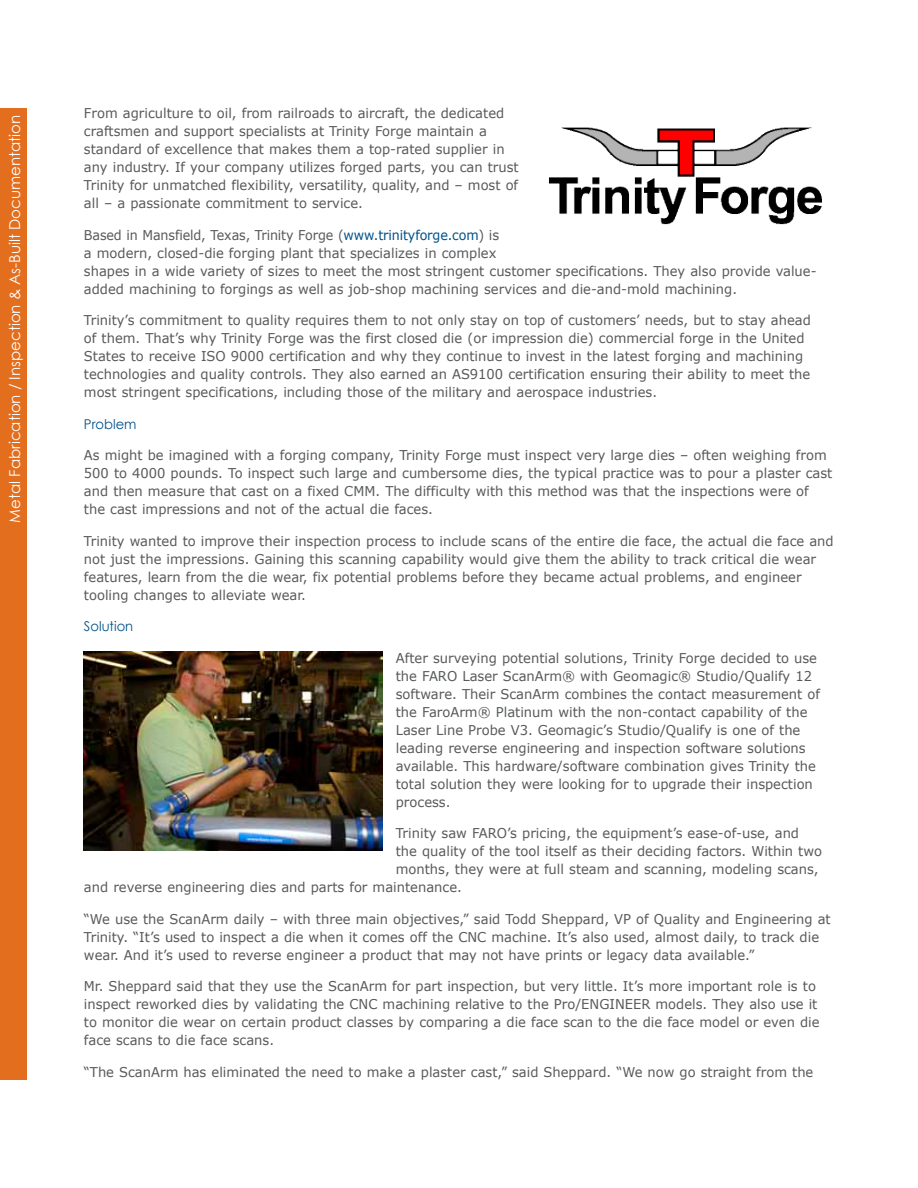
<style>
.page{position:relative;width:918px;height:1188px;background:#fff}
.page>*{position:absolute;margin:0;border:0;box-sizing:border-box;transform-origin:0 0}
.t1{font:15px "Century Gothic";color:#fff}
.t2{font:13.5px/18px "Verdana";color:#57595b}
.t3{font:13.5px/18px "Verdana";color:#57595b;scale:.94 1}
.t4{font:13.5px "Century Gothic";color:#005188}
.s1{color:#005188}
</style>
<div class="page">
<img style="left:84px;top:652px;width:298px;height:198px">
<div style="left:0;top:108px;width:27px;height:972px;background:#e36e1e"></div>
<img style="left:549px;top:127px;width:273px;height:98px">
<p class="t1" style="left:4px;top:523px;width:409px;rotate:-90deg">Metal Fabrication / Inspection &amp; As-Built Documentation</p>
<p class="t2" style="left:84px;top:105px;width:436px">From agriculture to oil, from railroads to aircraft, the dedicated craftsmen and support specialists at Trinity Forge maintain a standard of excellence that makes them a top-rated supplier in any industry. If your company utilizes forged parts, you can trust Trinity for unmatched flexibility, versatility, quality, and – most of all – a passionate commitment to service.</p>
<p class="t3" style="left:84px;top:226px;width:781px">Based in Mansfield, Texas, Trinity Forge (<span class="s1">www.trinityforge.com</span>) is<br>a modern, closed-die forging plant that specializes in complex<br>shapes in a wide variety of sizes to meet the most stringent customer specifications. They also provide value&shy;added machining to forgings as well as job-shop machining services and die-and-mold machining.</p>
<p class="t2" style="left:84px;top:312px;width:728px">Trinity’s commitment to quality requires them to not only stay on top of customers’ needs, but to stay ahead of them. That’s why Trinity Forge was the first closed die (or impression die) commercial forge in the United States to receive ISO 9000 certification and why they continue to invest in the latest forging and machining technologies and quality controls. They also earned an AS9100 certification ensuring their ability to meet the most stringent specifications, including those of the military and aerospace industries.</p>
<p class="t4" style="left:84px;top:414px;width:54px">Problem</p>
<p class="t2" style="left:84px;top:447px;width:750px">As might be imagined with a forging company, Trinity Forge must inspect very large dies – often weighing from 500 to 4000 pounds. To inspect such large and cumbersome dies, the typical practice was to pour a plaster cast and then measure that cast on a fixed CMM. The difficulty with this method was that the inspections were of the cast impressions and not of the actual die faces.</p>
<p class="t2" style="left:84px;top:532px;width:751px">Trinity wanted to improve their inspection process to include scans of the entire die face, the actual die face and not just the impressions. Gaining this scanning capability would give them the ability to track critical die wear features, learn from the die wear, fix potential problems before they became actual problems, and engineer tooling changes to alleviate wear.</p>
<p class="t4" style="left:84px;top:617px;width:51px">Solution</p>
<p class="t2" style="left:396px;top:649px;width:426px">After surveying potential solutions, Trinity Forge decided to use the FARO Laser ScanArm® with Geomagic® Studio/Qualify 12 software. Their ScanArm combines the contact measurement of the FaroArm® Platinum with the non-contact capability of the Laser Line Probe V3. Geomagic’s Studio/Qualify is one of the leading reverse engineering and inspection software solutions available. This hardware/software combination gives Trinity the total solution they were looking for to upgrade their inspection process.</p>
<p class="t2" style="left:396px;top:824px;width:405px">Trinity saw FARO’s pricing, the equipment’s ease-of-use, and</p>
<p class="t2" style="left:396px;top:842px;width:428px">the quality of the tool itself as their deciding factors. Within two</p>
<p class="t2" style="left:396px;top:860px;width:424px">months, they were at full steam and scanning, modeling scans,</p>
<p class="t2" style="left:84px;top:878px;width:379px">and reverse engineering dies and parts for maintenance.</p>
<p class="t2" style="left:84px;top:910px;width:748px">“We use the ScanArm daily – with three main objectives,” said Todd Sheppard, VP of Quality and Engineering at<br>Trinity. “It’s used to inspect a die when it comes off the CNC machine. It’s also used, almost daily, to track die wear. And it’s used to reverse engineer a product that may not have prints or legacy data available.”</p>
<p class="t2" style="left:84px;top:977px;width:737px">Mr. Sheppard said that they use the ScanArm for part inspection, but very little. It’s more important role is to inspect reworked dies by validating the CNC machining relative to the Pro/ENGINEER models. They also use it to monitor die wear on certain product classes by comparing a die face scan to the die face model or even die face scans to die face scans.</p>
<p class="t2" style="left:84px;top:1063px;width:731px">“The ScanArm has eliminated the need to make a plaster cast,” said Sheppard. “We now go straight from the</p>
</div>
